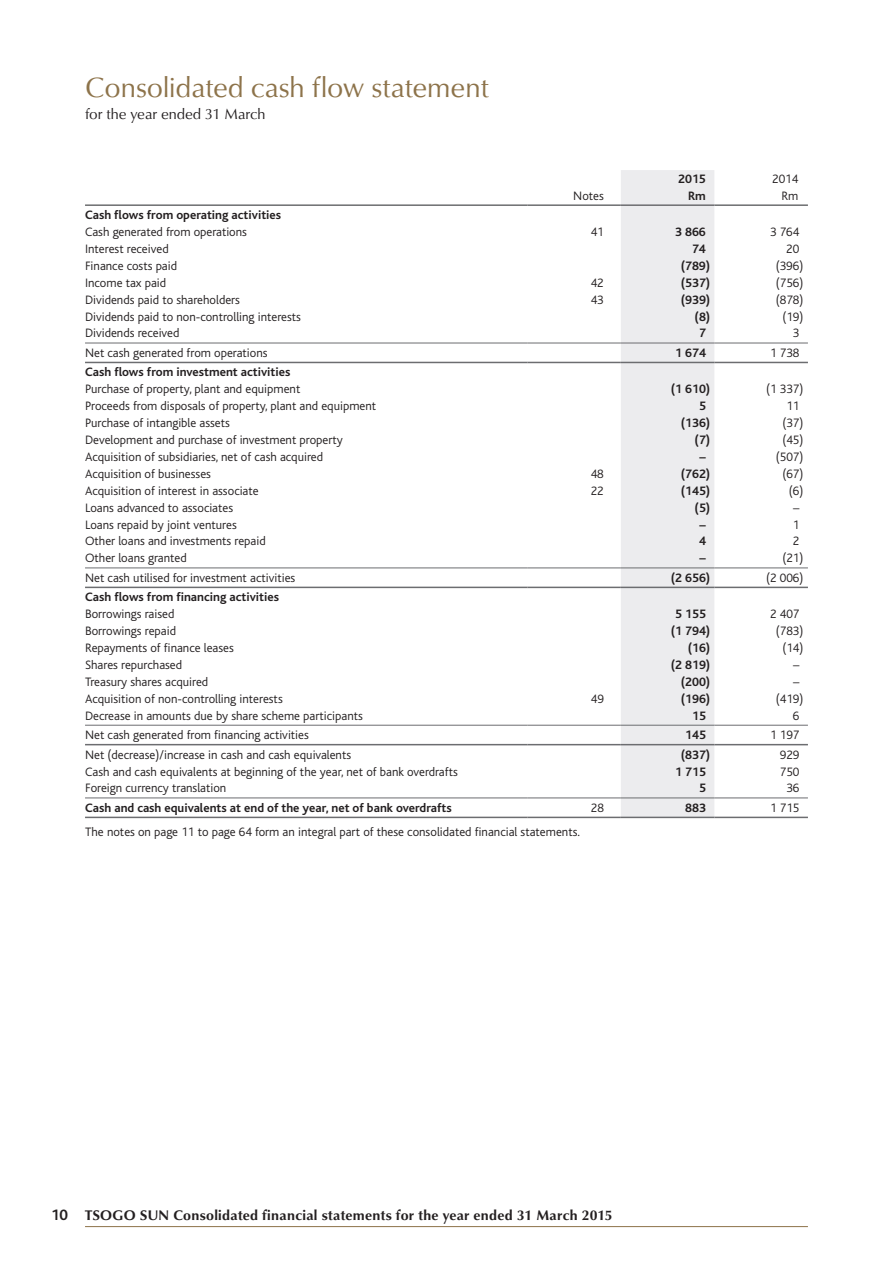
<style>
.page{position:relative;width:893px;height:1263px;background:#fff}
.page>*{position:absolute;margin:0;border:0;box-sizing:border-box;transform-origin:0 0}
.t1{font:28.5px "Classico Becker";color:#8d734a}
.t2{font:15px "Classico Becker";color:#231f20}
.t3{font:700 14.25px "Classico Becker";letter-spacing:.02em;color:#231f20}
.t4{font:300 12.75px/17px "Bliss";color:#231f20}
.t5{font:700 12.75px/17px "Bliss";color:#231f20}
.s1{font-weight:300}
.s2{font-weight:700}
.s3{font-family:"Bliss";font-size:15.75px}
</style>
<div class="page">
<hr style="left:85px;top:1226px;width:723px;height:1px;background:#8d734a">
<div style="left:621px;top:170px;width:93px;height:647px;background:#ececee"></div>
<hr style="left:85px;top:343px;width:442px;height:1px;background:#6c6d70">
<hr style="left:527px;top:343px;width:94px;height:1px;background:#6c6d70">
<hr style="left:621px;top:343px;width:93px;height:1px;background:#6c6d70">
<hr style="left:714px;top:343px;width:94px;height:1px;background:#6c6d70">
<hr style="left:85px;top:362px;width:442px;height:1px;background:#6c6d70">
<hr style="left:527px;top:362px;width:94px;height:1px;background:#6c6d70">
<hr style="left:621px;top:362px;width:93px;height:1px;background:#6c6d70">
<hr style="left:714px;top:362px;width:94px;height:1px;background:#6c6d70">
<hr style="left:85px;top:567px;width:442px;height:1px;background:#6c6d70">
<hr style="left:527px;top:567px;width:94px;height:1px;background:#6c6d70">
<hr style="left:621px;top:567px;width:93px;height:1px;background:#6c6d70">
<hr style="left:714px;top:567px;width:94px;height:1px;background:#6c6d70">
<hr style="left:85px;top:587px;width:442px;height:1px;background:#6c6d70">
<hr style="left:527px;top:587px;width:94px;height:1px;background:#6c6d70">
<hr style="left:621px;top:587px;width:93px;height:1px;background:#6c6d70">
<hr style="left:714px;top:587px;width:94px;height:1px;background:#6c6d70">
<hr style="left:85px;top:725px;width:442px;height:1px;background:#6c6d70">
<hr style="left:527px;top:725px;width:94px;height:1px;background:#6c6d70">
<hr style="left:621px;top:725px;width:93px;height:1px;background:#6c6d70">
<hr style="left:714px;top:725px;width:94px;height:1px;background:#6c6d70">
<hr style="left:85px;top:797px;width:442px;height:1px;background:#6c6d70">
<hr style="left:527px;top:797px;width:94px;height:1px;background:#6c6d70">
<hr style="left:621px;top:797px;width:93px;height:1px;background:#6c6d70">
<hr style="left:714px;top:797px;width:94px;height:1px;background:#6c6d70">
<hr style="left:621px;top:204px;width:93px;height:2px;background:#6c6d70">
<hr style="left:714px;top:204px;width:94px;height:2px;background:#6c6d70">
<hr style="left:85px;top:744px;width:442px;height:1px;background:#6c6d70">
<hr style="left:527px;top:744px;width:94px;height:1px;background:#6c6d70">
<hr style="left:621px;top:744px;width:93px;height:1px;background:#6c6d70">
<hr style="left:714px;top:744px;width:94px;height:1px;background:#6c6d70">
<hr style="left:85px;top:204px;width:442px;height:2px;background:#6c6d70">
<hr style="left:527px;top:204px;width:94px;height:2px;background:#6c6d70">
<hr style="left:85px;top:817px;width:442px;height:1px;background:#6c6d70">
<hr style="left:527px;top:817px;width:94px;height:1px;background:#6c6d70">
<hr style="left:621px;top:817px;width:93px;height:1px;background:#6c6d70">
<hr style="left:714px;top:817px;width:94px;height:1px;background:#6c6d70">
<p class="t1" style="left:85px;top:71px;width:405px">Consolidated cash flow statement</p>
<p class="t2" style="left:85px;top:106px;width:182px">for the year ended 31 March</p>
<p class="t5" style="left:85px;top:207px;width:198px">Cash flows from operating activities<br><span class="s1">Cash generated from operations</span></p>
<p class="t5" style="left:678px;top:170px;width:29px">2015</p>
<p class="t4" style="left:772px;top:170px;width:28px">2014</p>
<p class="t4" style="left:573px;top:187px;width:32px">Notes</p>
<p class="t5" style="left:688px;top:187px;width:19px">Rm</p>
<p class="t4" style="left:781px;top:187px;width:18px">Rm</p>
<p class="t4" style="left:591px;top:224px;width:15px">41</p>
<p class="t5" style="left:675px;top:224px;width:32px">3 866</p>
<p class="t4" style="left:770px;top:224px;width:31px">3 764</p>
<p class="t4" style="left:85px;top:240px;width:85px">Interest received</p>
<p class="t5" style="left:692px;top:241px;width:15px">74</p>
<p class="t4" style="left:786px;top:240px;width:15px">20</p>
<p class="t4" style="left:85px;top:257px;width:94px">Finance costs paid</p>
<p class="t5" style="left:681px;top:257px;width:31px">(789)</p>
<p class="t4" style="left:776px;top:257px;width:29px">(396)</p>
<p class="t4" style="left:85px;top:274px;width:83px">Income tax paid</p>
<p class="t4" style="left:591px;top:274px;width:15px">42</p>
<p class="t5" style="left:681px;top:274px;width:31px">(537)</p>
<p class="t4" style="left:776px;top:274px;width:29px">(756)</p>
<p class="t4" style="left:85px;top:291px;width:156px">Dividends paid to shareholders</p>
<p class="t4" style="left:591px;top:291px;width:15px">43</p>
<p class="t5" style="left:681px;top:291px;width:31px">(939)</p>
<p class="t4" style="left:776px;top:291px;width:29px">(878)</p>
<p class="t4" style="left:85px;top:308px;width:217px">Dividends paid to non-controlling interests</p>
<p class="t5" style="left:695px;top:308px;width:17px">(8)</p>
<p class="t4" style="left:782px;top:308px;width:23px">(19)</p>
<p class="t4" style="left:85px;top:325px;width:96px">Dividends received</p>
<p class="t5" style="left:699px;top:325px;width:8px">7</p>
<p class="t4" style="left:793px;top:325px;width:8px">3</p>
<p class="t4" style="left:85px;top:344px;width:184px">Net cash generated from operations</p>
<p class="t5" style="left:675px;top:345px;width:32px">1 674</p>
<p class="t4" style="left:770px;top:344px;width:31px">1 738</p>
<p class="t4" style="left:85px;top:364px;width:217px"><span class="s2">Cash flows from investment activities<br></span>Purchase of property, plant and equipment</p>
<p class="t5" style="left:671px;top:381px;width:41px">(1 610)</p>
<p class="t4" style="left:766px;top:381px;width:39px">(1 337)</p>
<p class="t4" style="left:85px;top:398px;width:293px">Proceeds from disposals of property, plant and equipment</p>
<p class="t5" style="left:699px;top:398px;width:8px">5</p>
<p class="t4" style="left:786px;top:398px;width:15px">11</p>
<p class="t4" style="left:85px;top:415px;width:146px">Purchase of intangible assets</p>
<p class="t5" style="left:681px;top:415px;width:31px">(136)</p>
<p class="t4" style="left:782px;top:415px;width:23px">(37)</p>
<p class="t4" style="left:85px;top:432px;width:259px">Development and purchase of investment property</p>
<p class="t5" style="left:695px;top:432px;width:17px">(7)</p>
<p class="t4" style="left:782px;top:432px;width:23px">(45)</p>
<p class="t4" style="left:85px;top:448px;width:240px">Acquisition of subsidiaries, net of cash acquired</p>
<p class="t5" style="left:699px;top:449px;width:8px">–</p>
<p class="t4" style="left:776px;top:448px;width:29px">(507)</p>
<p class="t4" style="left:85px;top:465px;width:127px">Acquisition of businesses</p>
<p class="t4" style="left:591px;top:465px;width:15px">48</p>
<p class="t5" style="left:681px;top:465px;width:31px">(762)</p>
<p class="t4" style="left:782px;top:465px;width:23px">(67)</p>
<p class="t4" style="left:85px;top:482px;width:175px">Acquisition of interest in associate</p>
<p class="t4" style="left:591px;top:482px;width:15px">22</p>
<p class="t5" style="left:681px;top:482px;width:31px">(145)</p>
<p class="t4" style="left:789px;top:482px;width:16px">(6)</p>
<p class="t4" style="left:85px;top:499px;width:150px">Loans advanced to associates</p>
<p class="t5" style="left:695px;top:499px;width:17px">(5)</p>
<p class="t4" style="left:793px;top:499px;width:8px">–</p>
<p class="t4" style="left:85px;top:516px;width:153px">Loans repaid by joint ventures</p>
<p class="t5" style="left:700px;top:516px;width:8px">–</p>
<p class="t4" style="left:793px;top:516px;width:8px">1</p>
<p class="t4" style="left:85px;top:533px;width:182px">Other loans and investments repaid</p>
<p class="t5" style="left:699px;top:533px;width:8px">4</p>
<p class="t4" style="left:793px;top:533px;width:8px">2</p>
<p class="t4" style="left:85px;top:550px;width:103px">Other loans granted</p>
<p class="t5" style="left:700px;top:550px;width:8px">–</p>
<p class="t4" style="left:782px;top:550px;width:23px">(21)</p>
<p class="t4" style="left:85px;top:569px;width:212px">Net cash utilised for investment activities</p>
<p class="t5" style="left:671px;top:569px;width:41px">(2 656)</p>
<p class="t4" style="left:766px;top:569px;width:39px">(2 006)</p>
<p class="t5" style="left:85px;top:589px;width:195px">Cash flows from financing activities<br><span class="s1">Borrowings raised</span></p>
<p class="t5" style="left:675px;top:606px;width:32px">5 155</p>
<p class="t4" style="left:770px;top:606px;width:31px">2 407</p>
<p class="t4" style="left:85px;top:623px;width:92px">Borrowings repaid</p>
<p class="t5" style="left:671px;top:623px;width:41px">(1 794)</p>
<p class="t4" style="left:776px;top:623px;width:29px">(783)</p>
<p class="t4" style="left:85px;top:640px;width:150px">Repayments of finance leases</p>
<p class="t5" style="left:688px;top:640px;width:24px">(16)</p>
<p class="t4" style="left:782px;top:640px;width:23px">(14)</p>
<p class="t4" style="left:85px;top:656px;width:99px">Shares repurchased</p>
<p class="t5" style="left:671px;top:656px;width:41px">(2 819)</p>
<p class="t4" style="left:793px;top:656px;width:8px">–</p>
<p class="t4" style="left:85px;top:673px;width:125px">Treasury shares acquired</p>
<p class="t5" style="left:681px;top:673px;width:31px">(200)</p>
<p class="t4" style="left:793px;top:673px;width:8px">–</p>
<p class="t4" style="left:85px;top:690px;width:199px">Acquisition of non-controlling interests</p>
<p class="t4" style="left:591px;top:690px;width:15px">49</p>
<p class="t5" style="left:681px;top:690px;width:31px">(196)</p>
<p class="t4" style="left:776px;top:690px;width:29px">(419)</p>
<p class="t4" style="left:85px;top:707px;width:279px">Decrease in amounts due by share scheme participants</p>
<p class="t5" style="left:692px;top:707px;width:15px">15</p>
<p class="t4" style="left:793px;top:707px;width:8px">6</p>
<p class="t4" style="left:85px;top:727px;width:225px">Net cash generated from financing activities</p>
<p class="t5" style="left:685px;top:727px;width:22px">145</p>
<p class="t4" style="left:770px;top:727px;width:31px">1 197</p>
<p class="t4" style="left:85px;top:746px;width:268px">Net (decrease)/increase in cash and cash equivalents</p>
<p class="t5" style="left:681px;top:746px;width:31px">(837)</p>
<p class="t4" style="left:780px;top:746px;width:21px">929</p>
<p class="t4" style="left:85px;top:763px;width:374px">Cash and cash equivalents at beginning of the year, net of bank overdrafts</p>
<p class="t5" style="left:675px;top:763px;width:32px">1 715</p>
<p class="t4" style="left:780px;top:763px;width:21px">750</p>
<p class="t4" style="left:85px;top:780px;width:143px">Foreign currency translation</p>
<p class="t5" style="left:699px;top:780px;width:8px">5</p>
<p class="t4" style="left:786px;top:780px;width:15px">36</p>
<p class="t5" style="left:85px;top:799px;width:368px">Cash and cash equivalents at end of the year, net of bank overdrafts</p>
<p class="t4" style="left:591px;top:799px;width:15px">28</p>
<p class="t5" style="left:685px;top:799px;width:22px">883</p>
<p class="t4" style="left:770px;top:799px;width:31px">1 715</p>
<p class="t4" style="left:85px;top:824px;width:496px">The notes on page 11 to page 64 form an integral part of these consolidated financial statements.</p>
<p class="t3" style="left:51px;top:1206px;width:563px"><span class="s3">10</span> TSOGO SUN Consolidated financial statements for the year ended 31 March 2015</p>
</div>
